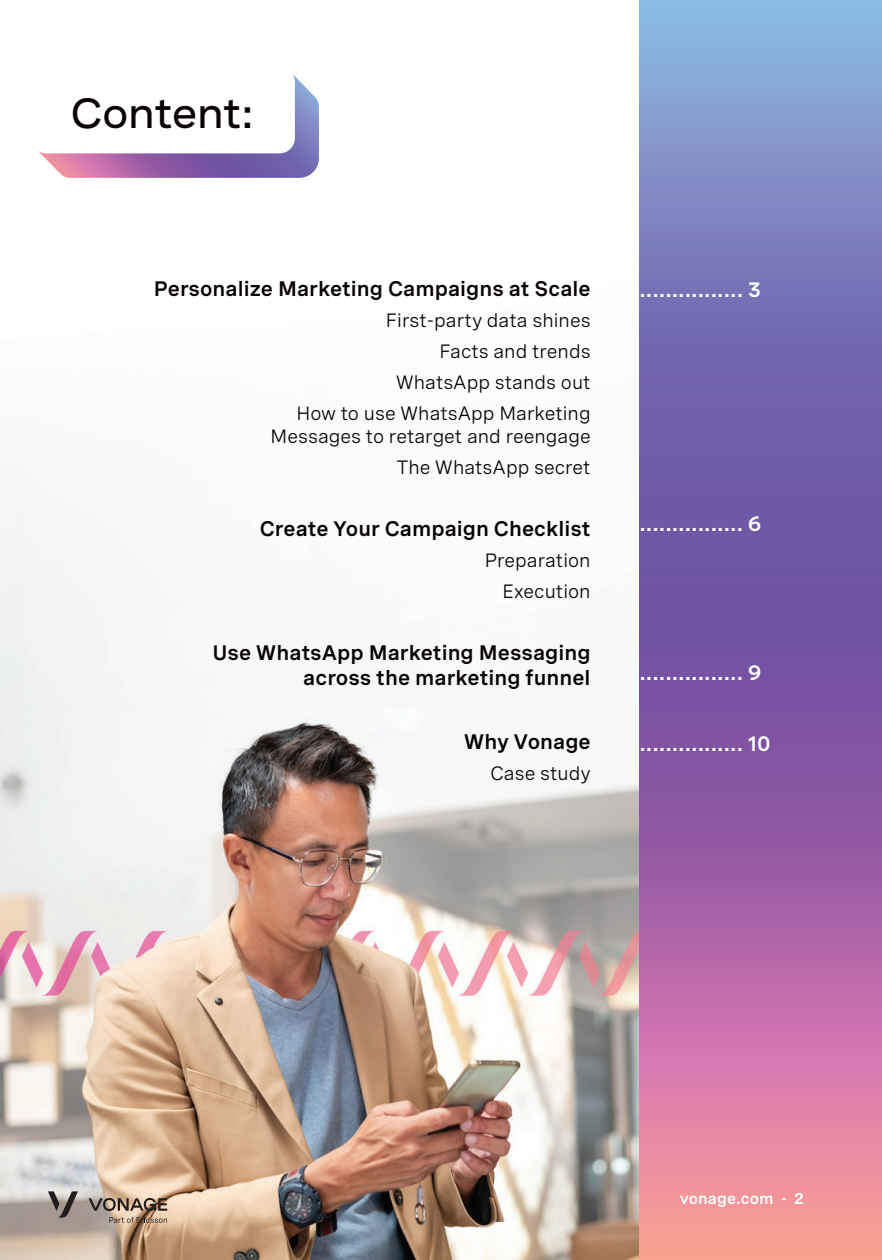
<style>
.page{position:relative;width:882px;height:1260px;background:#fff}
.page>*{position:absolute;margin:0;border:0;box-sizing:border-box;transform-origin:0 0}
.t1{font:500 expanded 42px "Spezia";letter-spacing:-.02em;color:#080302}
.t2{font:600 21px/25.2px "Spezia";color:#080302;text-align:right}
.t3{font:600 21px "Spezia";color:#fff}
.t4{font:19.25px/23.1px "Spezia";color:#080302;text-align:right}
.t5{font:600 15.75px "Spezia";color:#fff}
</style>
<div class="page">
<img style="left:0;top:508px;width:639px;height:752px">
<svg style="left:639px;top:0;width:243px;height:1260px;background:#9572ae"></svg>
<svg style="left:38px;top:74px;width:281px;height:104px"></svg>
<svg style="left:48px;top:1191px;width:30px;height:27px"></svg>
<svg style="left:89px;top:1198px;width:78px;height:13px"></svg>
<svg style="left:109px;top:1217px;width:58px;height:6px"></svg>
<p class="t1" style="left:71px;top:81px;width:185px">Content:</p>
<p class="t2" style="left:154px;top:274px;width:438px">Personalize Marketing Campaigns at Scale</p>
<p class="t4" style="left:386px;top:307px;width:206px">First-party data shines</p>
<p class="t4" style="left:439px;top:338px;width:153px">Facts and trends</p>
<p class="t4" style="left:396px;top:369px;width:197px">WhatsApp stands out</p>
<p class="t4" style="left:271px;top:400px;width:322px">How to use WhatsApp Marketing<br>Messages to retarget and reengage</p>
<p class="t4" style="left:397px;top:454px;width:195px">The WhatsApp secret</p>
<p class="t2" style="left:260px;top:514px;width:332px">Create Your Campaign Checklist</p>
<p class="t4" style="left:485px;top:547px;width:108px">Preparation</p>
<p class="t4" style="left:503px;top:578px;width:90px">Execution</p>
<p class="t2" style="left:212px;top:638px;width:380px">Use WhatsApp Marketing Messaging across the marketing funnel</p>
<p class="t2" style="left:464px;top:728px;width:128px">Why Vonage</p>
<p class="t4" style="left:490px;top:760px;width:102px">Case study</p>
<p class="t3" style="left:639px;top:273px;width:123px">................ 3</p>
<p class="t3" style="left:639px;top:508px;width:124px">................ 6</p>
<p class="t3" style="left:639px;top:656px;width:124px">................ 9</p>
<p class="t3" style="left:639px;top:728px;width:133px">................ 10</p>
<p class="t5" style="left:680px;top:1186px;width:126px">vonage.com - 2</p>
</div>
